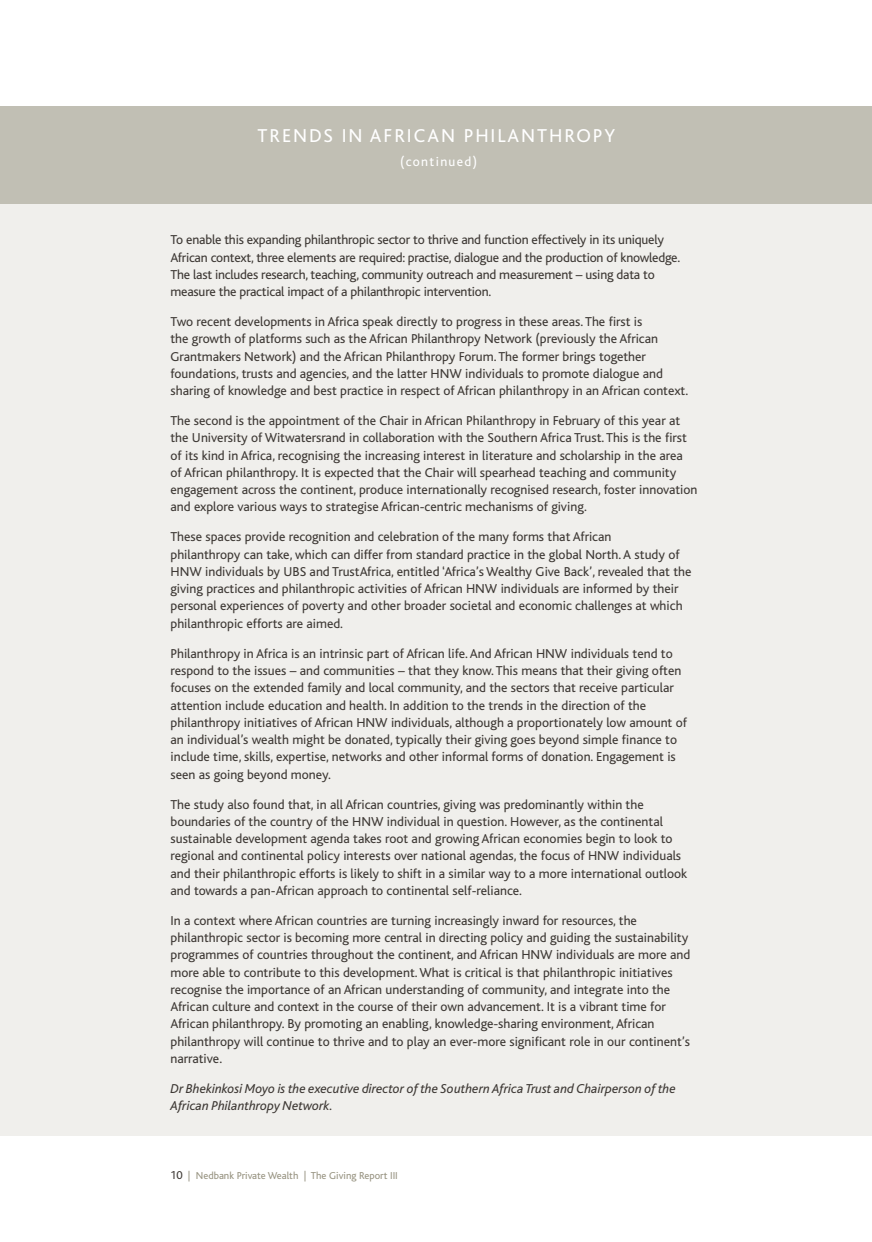
<style>
.page{position:relative;width:872px;height:1242px;background:#fff}
.page>*{position:absolute;margin:0;border:0;box-sizing:border-box;transform-origin:0 0}
.t1{font:19.5px "Bliss";letter-spacing:.1em;color:#fff}
.t2{font:13.5px/17.2px "Bliss";color:#3e3935}
.t3{font:italic 13.5px/17.2px "Bliss";color:#3e3935}
.t4{font:13.5px "Bliss";letter-spacing:.1em;color:#fff}
.t5{font:10.5px "Bliss";color:#989482}
.s1{font-size:12px;color:#3e3935}
</style>
<div class="page">
<div style="left:0;top:204px;width:872px;height:931px;background:#f0efec"></div>
<div style="left:0;top:106px;width:872px;height:98px;background:#c1bfb4"></div>
<h1 class="t1" style="left:257px;top:126px;width:359px">TREN DS IN AFRICAN PHI LANTH ROPY</h1>
<p class="t4" style="left:400px;top:155px;width:79px">(continued)</p>
<p class="t2" style="left:170px;top:231px;width:511px">To enable this expanding philanthropic sector to thrive and function effectively in its uniquely African context, three elements are required: practise, dialogue and the production of knowledge.<br>The last includes research, teaching, community outreach and measurement – using data to measure the practical impact of a philanthropic intervention.</p>
<p class="t2" style="left:170px;top:313px;width:519px">Two recent developments in Africa speak directly to progress in these areas. The first is<br>the growth of platforms such as the African Philanthropy N etwork (previously the African Grantmakers N etwork) and the African Philanthropy Forum. The former brings together foundations, trusts and agencies, and the latter HNW individuals to promote dialogue and sharing of knowledge and best practice in respect of African philanthropy in an African context.</p>
<p class="t2" style="left:170px;top:412px;width:528px">The second is the appointment of the Chair in African Philanthropy in February of this year at the U niversity of Witwatersrand in collaboration with the Southern Africa Trust. This is the first of its kind in Africa, recognising the increasing interest in literature and scholarship in the area of African philanthropy. It is expected that the Chair will spearhead teaching and community engagement across the continent, produce internationally recognised research, foster innovation and explore various ways to strategise African-centric mechanisms of giving.</p>
<p class="t2" style="left:170px;top:528px;width:522px">These spaces provide recognition and celebration of the many forms that African<br>philanthropy can take, which can differ from standard practice in the global N orth. A study of HNW individuals by U BS and TrustAfrica, entitled ‘Africa’s Wealthy Give Back’, revealed that the giving practices and philanthropic activities of African HNW individuals are informed by their personal experiences of poverty and other broader societal and economic challenges at which philanthropic efforts are aimed.</p>
<p class="t2" style="left:170px;top:645px;width:518px">Philanthropy in Africa is an intrinsic part of African life. And African HNW individuals tend to respond to the issues – and communities – that they know. This means that their giving often focuses on the extended family and local community, and the sectors that receive particular attention include education and health. I n addition to the trends in the direction of the philanthropy initiatives of African HNW individuals, although a proportionately low amount of an individual’s wealth might be donated, typically their giving goes beyond simple finance to include time, skills, expertise, networks and other informal forms of donation. Engagement is seen as going beyond money.</p>
<p class="t2" style="left:170px;top:796px;width:518px">The study also found that, in all African countries, giving was predominantly within the boundaries of the country of the HNW individual in question. However, as the continental sustainable development agenda takes root and growing African economies begin to look to regional and continental policy interests over national agendas, the focus of HNW individuals and their philanthropic efforts is likely to shift in a similar way to a more international outlook and towards a pan-African approach to continental self-reliance.</p>
<p class="t2" style="left:170px;top:912px;width:521px">I n a context where African countries are turning increasingly inward for resources, the philanthropic sector is becoming more central in directing policy and guiding the sustainability programmes of countries throughout the continent, and African HNW individuals are more and more able to contribute to this development. What is critical is that philanthropic initiatives recognise the importance of an African understanding of community, and integrate into the African culture and context in the course of their own advancement. It is a vibrant time for African philanthropy. By promoting an enabling, knowledge-sharing environment, African philanthropy will continue to thrive and to play an ever-more significant role in our continent’s narrative.</p>
<p class="t3" style="left:170px;top:1080px;width:507px">Dr Bhekinkosi Moyo is the executive director of the Southern Africa Trust and Chairperson of the<br>African Philanthropy Network.</p>
<p class="t5" style="left:170px;top:1169px;width:223px"><span class="s1">10</span> | N edbank Private Wealth | The Giving Report III</p>
</div>
